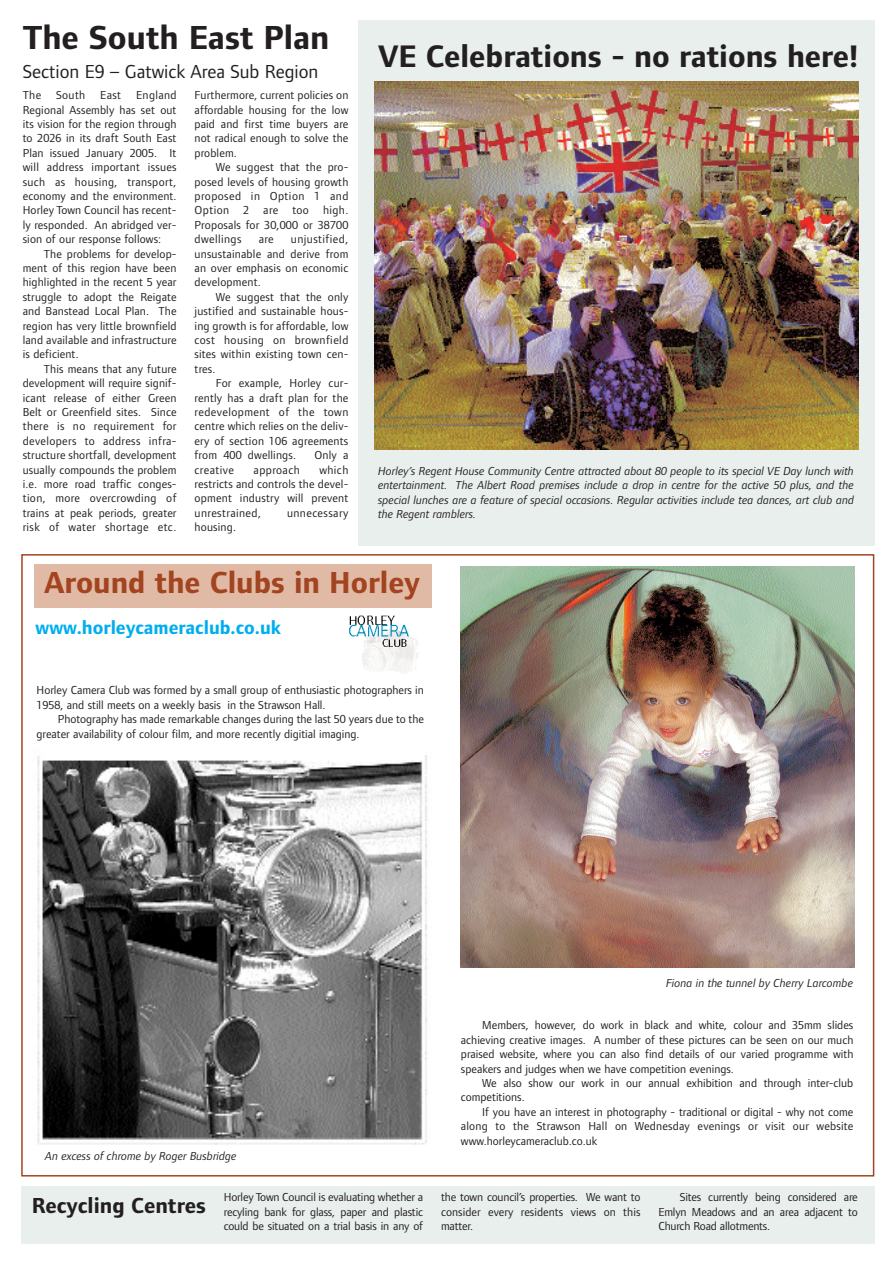
<style>
.page{position:relative;width:893px;height:1263px;background:#fff}
.page>*{position:absolute;margin:0;border:0;box-sizing:border-box;transform-origin:0 0}
.t1{font:700 34.5px "Foundry Form Sans";color:#231f20}
.t2{font:700 32.25px "Foundry Form Sans";color:#231f20}
.t3{font:700 31.5px "Foundry Form Sans";color:#a34421}
.t4{font:700 22.5px "Foundry Form Sans";color:#231f20}
.t5{font:19.5px "Foundry Form Sans";color:#231f20}
.t6{font:700 19.5px "Foundry Form Sans";color:#00aeef}
.t7{font:12px/14.4px "Foundry Form Sans";letter-spacing:.005em;color:#231f20;text-align:justify}
.t8{font:italic 12px/14.4px "Foundry Form Sans";color:#231f20;text-align:justify}
.t9{font:12px "Foundry Form Sans";letter-spacing:.035em;color:#231f20}
</style>
<div class="page">
<div style="left:358px;top:20px;width:516px;height:526px;background:#e8efed"></div>
<div style="left:34px;top:564px;width:397px;height:44px;background:#e1baa5"></div>
<img style="left:37px;top:755px;width:390px;height:390px">
<img style="left:461px;top:567px;width:393px;height:400px">
<img style="left:349px;top:615px;width:69px;height:59px">
<img style="left:374px;top:82px;width:484px;height:368px">
<div style="left:21px;top:1186px;width:853px;height:58px;background:#e8efed"></div>
<h1 class="t1" style="left:23px;top:22px;width:308px">The South East Plan</h1>
<h3 class="t5" style="left:23px;top:66px;width:297px">Section E9 – Gatwick Area Sub Region</h3>
<p class="t7" style="left:23px;top:91px;width:155px">The South East England Regional Assembly has set out its vision for the region through to 2026 in its draft South East Plan issued January 2005. It will address important issues such as housing, transport, economy and the environment.<br>Horley Town Council has recent&shy;ly responded. An abridged ver&shy;sion of our response follows:</p>
<p class="t7" style="left:23px;top:249px;width:155px;text-indent:21px">The problems for develop&shy;ment of this region have been highlighted in the recent 5 year struggle to adopt the Reigate and Banstead Local Plan. The region has very little brownfield land available and infrastructure is deficient.</p>
<p class="t7" style="left:23px;top:364px;width:155px;text-indent:21px">This means that any future development will require signif&shy;icant release of either Green Belt or Greenfield sites. Since there is no requirement for developers to address infra&shy;structure shortfall, development usually compounds the problem i.e. more road traffic conges&shy;tion, more overcrowding of trains at peak periods, greater risk of water shortage etc.</p>
<p class="t7" style="left:194px;top:91px;width:155px">Furthermore, current policies on affordable housing for the low paid and first time buyers are not radical enough to solve the problem.</p>
<p class="t7" style="left:194px;top:163px;width:155px;text-indent:21px">We suggest that the pro&shy;posed levels of housing growth proposed in Option 1 and Option 2 are too high.<br>Proposals for 30,000 or 38700 dwellings</p>
<p class="t7" style="left:194px;top:235px;width:155px;text-indent:96px">unjustified, unsustainable and derive from an over emphasis on economic development.</p>
<p class="t7" style="left:194px;top:292px;width:155px;text-indent:21px">We suggest that the only justified and sustainable hous&shy;ing growth is for affordable, low cost housing on brownfield sites within existing town cen&shy;tres.</p>
<p class="t7" style="left:194px;top:379px;width:155px;text-indent:21px">For example, Horley cur&shy;rently has a draft plan for the redevelopment of the town centre which relies on the deliv&shy;ery of section 106 agreements from 400 dwellings.</p>
<p class="t7" style="left:259px;top:235px;width:17px">are</p>
<p class="t7" style="left:314px;top:451px;width:35px">Only a</p>
<p class="t9" style="left:194px;top:466px;width:41px">creative</p>
<p class="t9" style="left:253px;top:466px;width:48px">approach</p>
<p class="t7" style="left:194px;top:465px;width:155px;text-indent:125px">which restricts and controls the devel&shy;opment industry will prevent unrestrained,</p>
<p class="t9" style="left:287px;top:509px;width:63px">unnecessary</p>
<p class="t7" style="left:194px;top:523px;width:43px">housing.</p>
<h2 class="t2" style="left:378px;top:41px;width:482px">VE Celebrations - no rations here!</h2>
<p class="t8" style="left:378px;top:466px;width:477px">Horley’s Regent House Community Centre attracted about 80 people to its special VE Day lunch with entertainment. The Albert Road premises include a drop in centre for the active 50 plus, and the special lunches are a feature of special occasions. Regular activities include tea dances, art club and the Regent ramblers.</p>
<h3 class="t3" style="left:44px;top:568px;width:377px">Around the Clubs in Horley</h3>
<h3 class="t6" style="left:36px;top:619px;width:247px">www.horleycameraclub.co.uk</h3>
<p class="t7" style="left:37px;top:686px;width:389px">Horley Camera Club was formed by a small group of enthusiastic photographers in<br>1958, and still meets on a weekly basis in the Strawson Hall.</p>
<p class="t7" style="left:37px;top:715px;width:389px;text-indent:21px">Photography has made remarkable changes during the last 50 years due to the greater availability of colour film, and more recently digitial imaging.</p>
<p class="t8" style="left:45px;top:1152px;width:193px">An excess of chrome by Roger Busbridge</p>
<p class="t8" style="left:666px;top:978px;width:188px">Fiona in the tunnel by Cherry Larcombe</p>
<p class="t7" style="left:461px;top:1021px;width:394px;text-indent:21px">Members, however, do work in black and white, colour and 35mm slides achieving creative images. A number of these pictures can be seen on our much praised website, where you can also find details of our varied programme with speakers and judges when we have competition evenings.</p>
<p class="t7" style="left:461px;top:1079px;width:394px;text-indent:21px">We also show our work in our annual exhibition and through inter-club competitions.</p>
<p class="t7" style="left:461px;top:1107px;width:394px;text-indent:21px">If you have an interest in photography - traditional or digital - why not come along to the Strawson Hall on Wednesday evenings or visit our website www.horleycameraclub.co.uk</p>
<h3 class="t4" style="left:32px;top:1195px;width:176px">Recycling Centres</h3>
<p class="t7" style="left:224px;top:1193px;width:201px">Horley Town Council is evaluating whether a recyling bank for glass, paper and plastic could be situated on a trial basis in any of</p>
<p class="t7" style="left:441px;top:1193px;width:201px">the town council’s properties. We want to consider every residents views on this matter.</p>
<p class="t7" style="left:658px;top:1193px;width:201px;text-indent:21px">Sites currently being considered are Emlyn Meadows and an area adjacent to Church Road allotments.</p>
</div>
